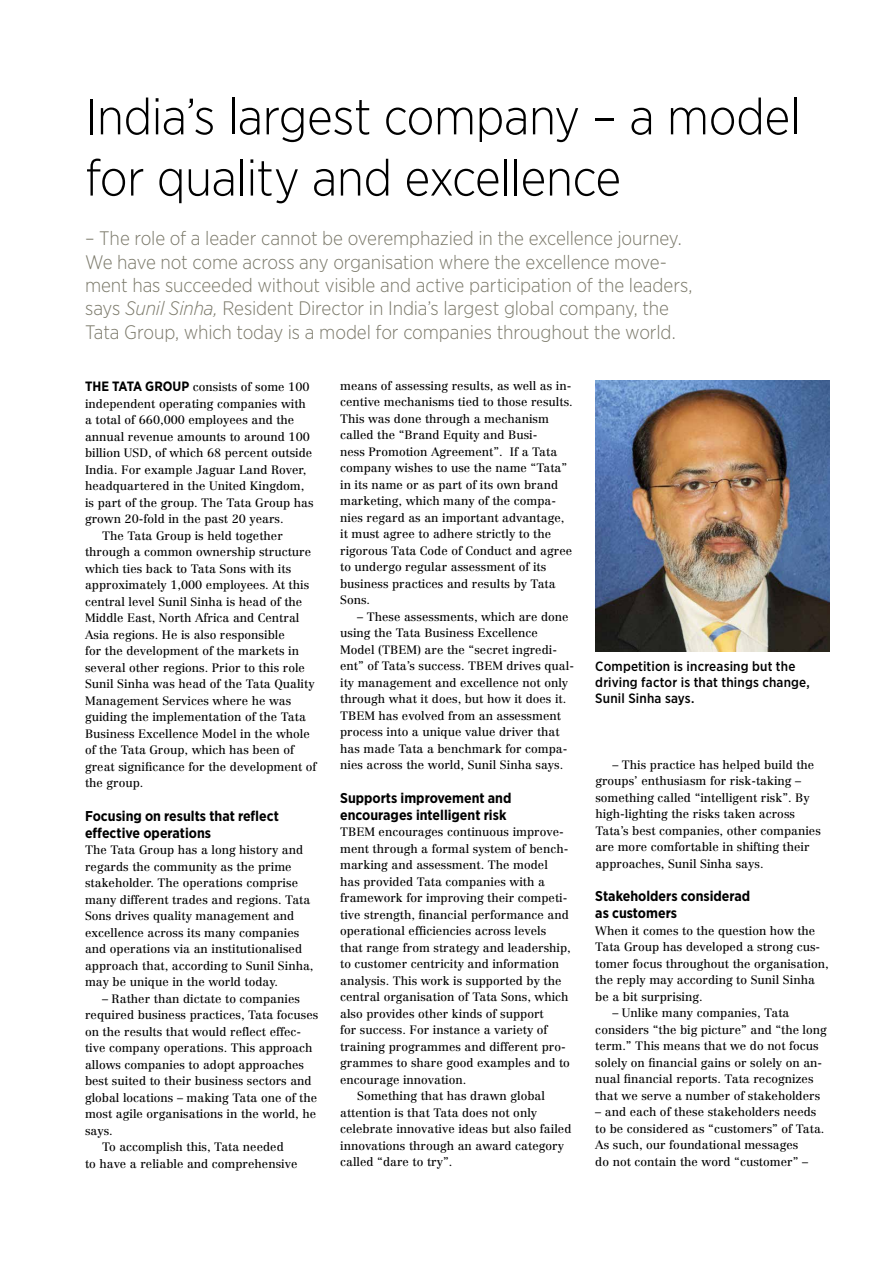
<style>
.page{position:relative;width:893px;height:1263px;background:#fff}
.page>*{position:absolute;margin:0;border:0;box-sizing:border-box;transform-origin:0 0}
.t1{font:300 51px/61.2px "Gotham Narrow";letter-spacing:-.015em;color:#000}
.t2{font:300 19.5px/23.4px "Gotham Narrow";letter-spacing:-.005em;color:#7b796a}
.t3{font:700 14.25px/17.1px "Gotham Narrow";color:#000}
.t4{font:500 13.5px/16.2px "Gotham Narrow";letter-spacing:.01em;color:#000}
.t5{font:12px/16.5px "Centennial";color:#000}
.s1{font-style:italic}
.s2{font-family:"Gotham Narrow";font-weight:700;font-size:13.5px}
</style>
<div class="page">
<img style="left:595px;top:380px;width:234px;height:271px">
<h1 class="t1" style="left:85px;top:85px;width:717px">India’s largest company – a model for quality and excellence</h1>
<p class="t2" style="left:85px;top:226px;width:609px">– The role of a leader cannot be overemphazied in the excellence journey.<br>We have not come across any organisation where the excellence move&shy;ment has succeeded without visible and active participation of the leaders, says <span class="s1">Sunil Sinha,</span> Resident Director in India’s largest global company, the Tata Group, which today is a model for companies throughout the world.</p>
<p class="t5" style="left:85px;top:379px;width:226px"><span class="s2">THE TATA GROUP</span> consists of some 100</p>
<p class="t5" style="left:85px;top:395px;width:222px">independent operating companies with</p>
<p class="t5" style="left:85px;top:412px;width:211px">a total of 660,000 employees and the</p>
<p class="t5" style="left:85px;top:428px;width:226px">annual revenue amounts to around 100</p>
<p class="t5" style="left:85px;top:445px;width:229px">billion USD, of which 68 percent outside</p>
<p class="t5" style="left:85px;top:461px;width:223px">India. For example Jaguar Land Rover,</p>
<p class="t5" style="left:85px;top:478px;width:221px">headquartered in the United Kingdom,</p>
<p class="t5" style="left:85px;top:494px;width:230px">is part of the group. The Tata Group has</p>
<p class="t5" style="left:85px;top:511px;width:200px">grown 20-fold in the past 20 years.</p>
<p class="t5" style="left:102px;top:527px;width:182px">The Tata Group is held together</p>
<p class="t5" style="left:85px;top:544px;width:228px">through a common ownership structure</p>
<p class="t5" style="left:85px;top:560px;width:208px">which ties back to Tata Sons with its</p>
<p class="t5" style="left:85px;top:577px;width:226px">approximately 1,000 employees. At this</p>
<p class="t5" style="left:85px;top:593px;width:219px">central level Sunil Sinha is head of the</p>
<p class="t5" style="left:85px;top:610px;width:216px">Middle East, North Africa and Central</p>
<p class="t5" style="left:85px;top:626px;width:201px">Asia regions. He is also responsible</p>
<p class="t5" style="left:85px;top:643px;width:215px">for the development of the markets in</p>
<p class="t5" style="left:85px;top:659px;width:221px">several other regions. Prior to this role</p>
<p class="t5" style="left:85px;top:676px;width:231px">Sunil Sinha was head of the Tata Quality</p>
<p class="t5" style="left:85px;top:692px;width:208px">Management Services where he was</p>
<p class="t5" style="left:85px;top:709px;width:222px">guiding the implementation of the Tata</p>
<p class="t5" style="left:85px;top:725px;width:226px">Business Excellence Model in the whole</p>
<p class="t5" style="left:85px;top:742px;width:211px">of the Tata Group, which has been of</p>
<p class="t5" style="left:85px;top:758px;width:233px">great significance for the development of</p>
<p class="t5" style="left:85px;top:775px;width:60px">the group.</p>
<p class="t3" style="left:85px;top:807px;width:195px">Focusing on results that reflect effective operations</p>
<p class="t5" style="left:85px;top:842px;width:230px">The Tata Group has a long history and regards the community as the prime stakeholder. The operations comprise many different trades and regions. Tata Sons drives quality management and excellence across its many companies and operations via an institutionalised approach that, according to Sunil Sinha, may be unique in the world today.</p>
<p class="t5" style="left:102px;top:990px;width:199px">– Rather than dictate to companies</p>
<p class="t5" style="left:85px;top:1007px;width:235px">required business practices, Tata focuses</p>
<p class="t5" style="left:85px;top:1023px;width:218px">on the results that would reflect effec-</p>
<p class="t5" style="left:85px;top:1040px;width:229px">tive company operations. This approach</p>
<p class="t5" style="left:85px;top:1056px;width:221px">allows companies to adopt approaches</p>
<p class="t5" style="left:85px;top:1073px;width:228px">best suited to their business sectors and</p>
<p class="t5" style="left:85px;top:1089px;width:234px">global locations – making Tata one of the</p>
<p class="t5" style="left:85px;top:1106px;width:233px">most agile organisations in the world, he</p>
<p class="t5" style="left:85px;top:1122px;width:29px">says.</p>
<p class="t5" style="left:102px;top:1139px;width:183px">To accomplish this, Tata needed</p>
<p class="t5" style="left:85px;top:1155px;width:214px">to have a reliable and comprehensive</p>
<p class="t5" style="left:340px;top:377px;width:234px">means of assessing results, as well as in&shy;centive mechanisms tied to those results.<br>This was done through a mechanism called the “Brand Equity and Busi-<br>ness Promotion Agreement”. If a Tata company wishes to use the name “Tata” in its name or as part of its own brand marketing, which many of the compa&shy;nies regard as an important advantage, it must agree to adhere strictly to the rigorous Tata Code of Conduct and agree to undergo regular assessment of its business practices and results by Tata Sons.</p>
<p class="t5" style="left:340px;top:608px;width:235px;text-indent:17px">– These assessments, which are done using the Tata Business Excellence Model (TBEM) are the “secret ingredi&shy;ent” of Tata’s success. TBEM drives qual&shy;ity management and excellence not only through what it does, but how it does it.<br>TBEM has evolved from an assessment process into a unique value driver that has made Tata a benchmark for compa&shy;nies across the world, Sunil Sinha says.</p>
<p class="t3" style="left:340px;top:789px;width:173px">Supports improvement and encourages intelligent risk</p>
<p class="t5" style="left:340px;top:824px;width:225px">TBEM encourages continuous improve-</p>
<p class="t5" style="left:340px;top:840px;width:230px">ment through a formal system of bench-</p>
<p class="t5" style="left:340px;top:857px;width:209px">marking and assessment. The model</p>
<p class="t5" style="left:340px;top:873px;width:206px">has provided Tata companies with a</p>
<p class="t5" style="left:340px;top:890px;width:229px">framework for improving their competi-</p>
<p class="t5" style="left:340px;top:906px;width:230px">tive strength, financial performance and</p>
<p class="t5" style="left:340px;top:923px;width:208px">operational efficiencies across levels</p>
<p class="t5" style="left:340px;top:939px;width:232px">that range from strategy and leadership,</p>
<p class="t5" style="left:340px;top:956px;width:220px">to customer centricity and information</p>
<p class="t5" style="left:340px;top:972px;width:223px">analysis. This work is supported by the</p>
<p class="t5" style="left:340px;top:989px;width:230px">central organisation of Tata Sons, which</p>
<p class="t5" style="left:340px;top:1005px;width:205px">also provides other kinds of support</p>
<p class="t5" style="left:340px;top:1022px;width:209px">for success. For instance a variety of</p>
<p class="t5" style="left:340px;top:1038px;width:227px">training programmes and different pro-</p>
<p class="t5" style="left:340px;top:1055px;width:231px">grammes to share good examples and to</p>
<p class="t5" style="left:340px;top:1071px;width:128px">encourage innovation.</p>
<p class="t5" style="left:357px;top:1088px;width:189px">Something that has drawn global</p>
<p class="t5" style="left:340px;top:1104px;width:198px">attention is that Tata does not only</p>
<p class="t5" style="left:340px;top:1121px;width:233px">celebrate innovative ideas but also failed</p>
<p class="t5" style="left:340px;top:1137px;width:225px">innovations through an award category</p>
<p class="t5" style="left:340px;top:1154px;width:114px">called “dare to try”.</p>
<p class="t4" style="left:595px;top:658px;width:216px">Competition is increasing but the driving factor is that things change,<br>Sunil Sinha says.</p>
<p class="t5" style="left:595px;top:756px;width:227px;text-indent:17px">– This practice has helped build the groups’ enthusiasm for risk-taking – something called “intelligent risk”. By high-lighting the risks taken across Tata’s best companies, other companies are more comfortable in shifting their approaches, Sunil Sinha says.</p>
<p class="t3" style="left:595px;top:887px;width:156px">Stakeholders considerad as customers</p>
<p class="t5" style="left:595px;top:922px;width:235px">When it comes to the question how the Tata Group has developed a strong cus&shy;tomer focus throughout the organisation, the reply may according to Sunil Sinha be a bit surprising.</p>
<p class="t5" style="left:595px;top:1005px;width:233px;text-indent:17px">– Unlike many companies, Tata considers “the big picture” and “the long term.” This means that we do not focus solely on financial gains or solely on an&shy;nual financial reports. Tata recognizes that we serve a number of stakeholders</p>
<p class="t5" style="left:595px;top:1104px;width:231px">– and each of these stakeholders needs to be considered as “customers” of Tata.<br>As such, our foundational messages<br>do not contain the word “customer” –</p>
</div>
